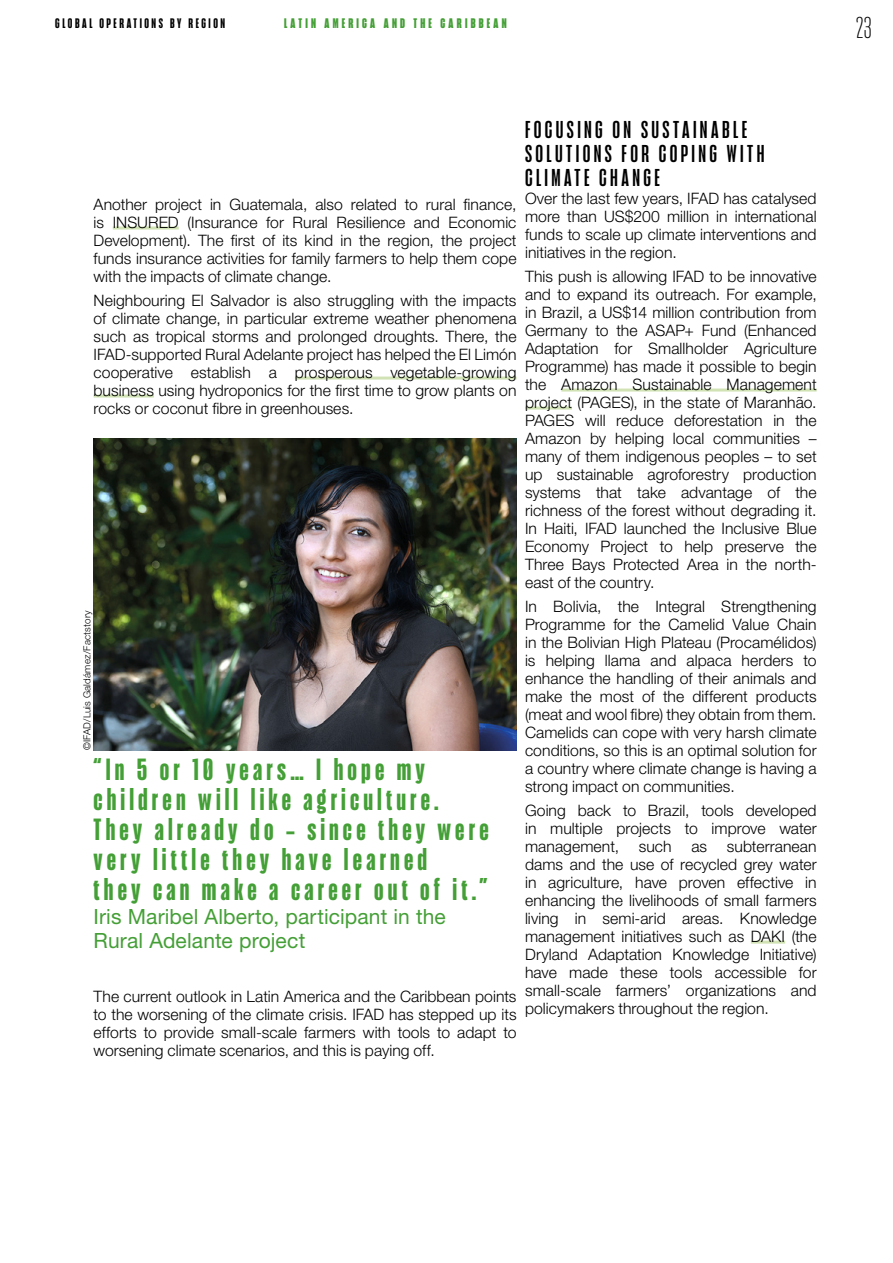
<style>
.page{position:relative;width:893px;height:1263px;background:#fff}
.page>*{position:absolute;margin:0;border:0;box-sizing:border-box;transform-origin:0 0}
.t1{font:700 30px/30px "Seriguela";letter-spacing:.14em;color:#449f36}
.t2{font:300 30px "Seriguela";color:#000}
.t3{font:600 24px/24px "Seriguela";letter-spacing:.14em;color:#000}
.t4{font:21px/24px "Helvetica Neue LT Std";letter-spacing:.005em;color:#449f36}
.t5{font:300 15.75px/18px "Helvetica Neue LT Std";letter-spacing:.005em;color:#000;text-align:justify}
.t6{font:900 13.5px "Seriguela";letter-spacing:.235em;color:#449f36}
.t7{font:700 13.5px "Seriguela";letter-spacing:.185em;color:#000}
.t8{font:300 9.75px "Helvetica Neue LT Std";letter-spacing:.02em;color:#000}
</style>
<div class="page">
<hr style="left:113px;top:227px;width:66px;height:3px;background:#d1e3b5">
<hr style="left:295px;top:377px;width:222px;height:3px;background:#d1e3b5">
<hr style="left:94px;top:395px;width:60px;height:3px;background:#d1e3b5">
<img style="left:94px;top:438px;width:423px;height:312px">
<hr style="left:561px;top:389px;width:256px;height:3px;background:#d1e3b5">
<hr style="left:525px;top:407px;width:47px;height:3px;background:#d1e3b5">
<hr style="left:751px;top:941px;width:34px;height:3px;background:#d1e3b5">
<p class="t7" style="left:55px;top:15px;width:171px">GLOBAL OPERATIONS BY REGION</p>
<p class="t6" style="left:284px;top:15px;width:224px">LATIN AMERICA AND THE CARIBBEAN</p>
<p class="t5" style="left:94px;top:195px;width:424px">Another project in Guatemala, also related to rural finance, is INSURED (Insurance for Rural Resilience and Economic Development). The first of its kind in the region, the project funds insurance activities for family farmers to help them cope with the impacts of climate change.</p>
<p class="t5" style="left:94px;top:291px;width:425px">Neighbouring El Salvador is also struggling with the impacts of climate change, in particular extreme weather phenomena such as tropical storms and prolonged droughts. There, the IFAD-supported Rural Adelante project has helped the El Limón cooperative establish a prosperous vegetable-growing business using hydroponics for the first time to grow plants on rocks or coconut fibre in greenhouses.</p>
<p class="t8" style="left:81px;top:750px;width:141px;rotate:-90deg">©IFAD/Luis Galdámez/Factstory</p>
<h1 class="t1" style="left:94px;top:753px;width:397px">“In 5 or 10 years… I hope my children will like agriculture.<br>They already do – since they were very little they have learned<br>they can make a career out of it.”</h1>
<h3 class="t4" style="left:94px;top:904px;width:354px">Iris Maribel Alberto, participant in the<br>Rural Adelante project</h3>
<p class="t5" style="left:94px;top:987px;width:425px">The current outlook in Latin America and the Caribbean points to the worsening of the climate crisis. IFAD has stepped up its efforts to provide small-scale farmers with tools to adapt to worsening climate scenarios, and this is paying off.</p>
<h2 class="t3" style="left:525px;top:117px;width:241px">FOCUSING ON SUSTAINABLE<br>SOLUTIONS FOR COPING WITH<br>CLIMATE CHANGE</h2>
<p class="t5" style="left:525px;top:189px;width:293px">Over the last few years, IFAD has catalysed more than US$200 million in international funds to scale up climate interventions and initiatives in the region.</p>
<p class="t5" style="left:525px;top:267px;width:293px">This push is allowing IFAD to be innovative and to expand its outreach. For example, in Brazil, a US$14 million contribution from Germany to the ASAP+ Fund (Enhanced Adaptation for Smallholder Agriculture Programme) has made it possible to begin the Amazon Sustainable Management project (PAGES), in the state of Maranhão.<br>PAGES will reduce deforestation in the Amazon by helping local communities – many of them indigenous peoples – to set up sustainable agroforestry production systems that take advantage of the richness of the forest without degrading it.<br>In Haiti, IFAD launched the Inclusive Blue Economy Project to help preserve the Three Bays Protected Area in the north&shy;east of the country.</p>
<p class="t5" style="left:525px;top:597px;width:293px">In Bolivia, the Integral Strengthening Programme for the Camelid Value Chain in the Bolivian High Plateau (Procamélidos) is helping llama and alpaca herders to enhance the handling of their animals and make the most of the different products (meat and wool fibre) they obtain from them.<br>Camelids can cope with very harsh climate conditions, so this is an optimal solution for a country where climate change is having a strong impact on communities.</p>
<p class="t5" style="left:525px;top:801px;width:293px">Going back to Brazil, tools developed in multiple projects to improve water management,</p>
<p class="t5" style="left:525px;top:837px;width:293px;text-indent:202px">subterranean dams and the use of recycled grey water in agriculture, have proven effective in enhancing the livelihoods of small farmers living in semi-arid areas. Knowledge management initiatives such as DAKI (the Dryland Adaptation Knowledge Initiative) have made these tools accessible for small-scale farmers’ organizations and policymakers throughout the region.</p>
<p class="t5" style="left:639px;top:837px;width:34px">such</p>
<p class="t5" style="left:691px;top:837px;width:17px">as</p>
<h1 class="t2" style="left:856px;top:10px;width:17px">23</h1>
</div>
